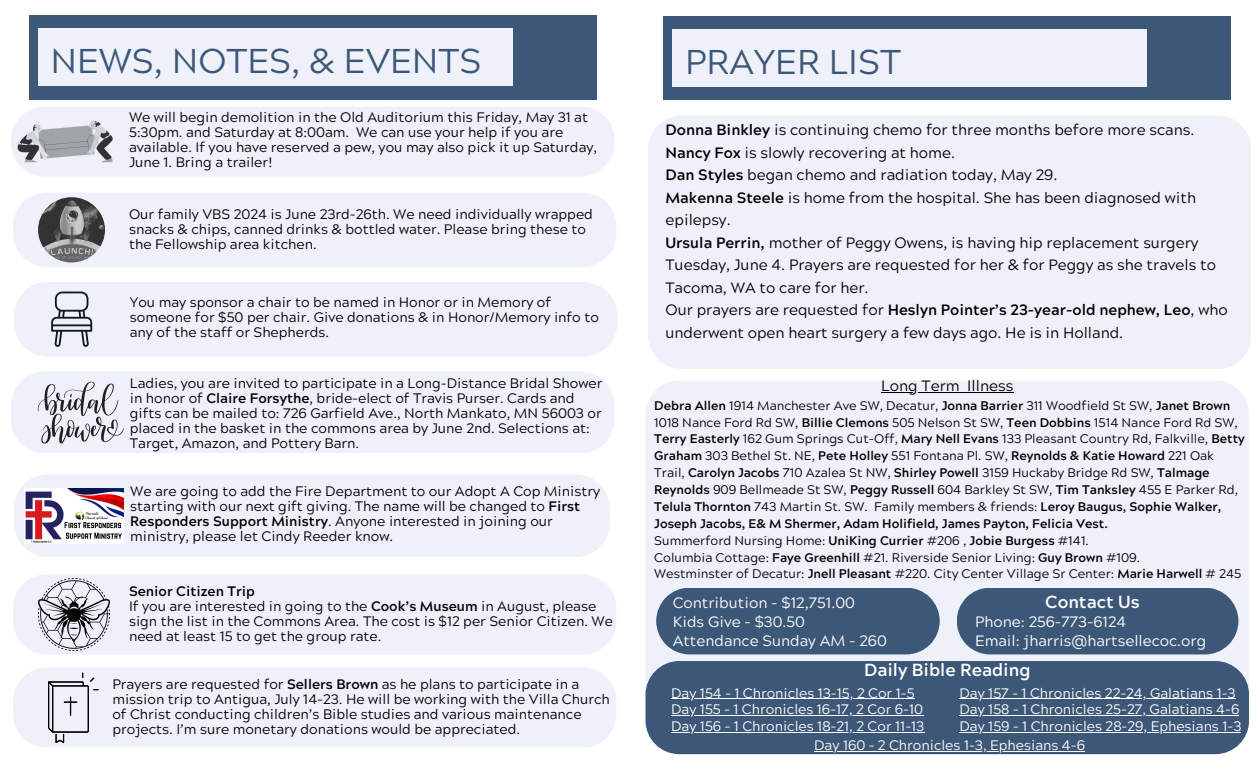
<style>
.page{position:relative;width:1260px;height:765px;background:#fff}
.page>*{position:absolute;margin:0;border:0;box-sizing:border-box;transform-origin:0 0}
.t1{font:34.38px "Acherus Grotesque";color:#3c5777}
.t2{font:700 17.5px "Acherus Grotesque";color:#fff}
.t3{font:15px/22.5px "Acherus Grotesque";color:#000}
.t4{font:15px/18.8px "Acherus Grotesque";color:#fff}
.t5{font:13.75px/15px "Acherus Grotesque";color:#000}
.t6{font:13.75px "Acherus Grotesque";color:#fff}
.t7{font:12.5px/16.9px "Acherus Grotesque";color:#000}
.s1{font-weight:700}
</style>
<div class="page">
<div style="left:29px;top:15px;width:567px;height:85px;background:#3c5777"></div>
<div style="left:38px;top:29px;width:475px;height:57px;background:#eff1fa"></div>
<div style="left:11px;top:106px;width:603px;height:71px;background:#eff1fa;border-radius:34px"></div>
<div style="left:13px;top:193px;width:603px;height:74px;background:#eff1fa;border-radius:34px"></div>
<div style="left:14px;top:282px;width:603px;height:74px;background:#eff1fa;border-radius:34px"></div>
<div style="left:11px;top:371px;width:603px;height:82px;background:#eff1fa;border-radius:34px"></div>
<div style="left:14px;top:474px;width:596px;height:83px;background:#eff1fa;border-radius:34px"></div>
<div style="left:646px;top:380px;width:603px;height:374px;background:#eff1fa;border-radius:34px"></div>
<div style="left:656px;top:588px;width:284px;height:66px;background:#3c5777"></div>
<div style="left:957px;top:588px;width:281px;height:66px;background:#3c5777"></div>
<div style="left:13px;top:574px;width:603px;height:80px;background:#eff1fa;border-radius:34px"></div>
<div style="left:664px;top:16px;width:567px;height:84px;background:#3c5777"></div>
<div style="left:673px;top:29px;width:474px;height:57px;background:#eff1fa"></div>
<div style="left:646px;top:661px;width:603px;height:93px;background:#3c5777;border-radius:34px"></div>
<div style="left:648px;top:116px;width:603px;height:253px;background:#eff1fa;border-radius:34px"></div>
<svg style="left:38px;top:382px;width:86px;height:62px"></svg>
<img style="left:38px;top:197px;width:67px;height:65px;border-radius:50%">
<img style="left:17px;top:120px;width:96px;height:43px">
<svg style="left:51px;top:292px;width:41px;height:55px"></svg>
<img style="left:24px;top:488px;width:99px;height:55px">
<img style="left:38px;top:579px;width:71px;height:71px">
<div style="left:13px;top:668px;width:603px;height:80px;background:#eff1fa;border-radius:34px"></div>
<svg style="left:48px;top:673px;width:51px;height:70px"></svg>
<hr style="left:671px;top:698px;width:244px;height:1px;background:#fff">
<hr style="left:671px;top:715px;width:252px;height:1px;background:#fff">
<hr style="left:671px;top:732px;width:253px;height:1px;background:#fff">
<hr style="left:960px;top:698px;width:276px;height:1px;background:#fff">
<hr style="left:960px;top:715px;width:279px;height:1px;background:#fff">
<hr style="left:960px;top:732px;width:281px;height:1px;background:#fff">
<hr style="left:881px;top:392px;width:79px;height:1px;background:#000">
<hr style="left:967px;top:392px;width:46px;height:1px;background:#000">
<hr style="left:814px;top:751px;width:271px;height:1px;background:#fff">
<h3 class="t1" style="left:50px;top:47px;width:433px">NEWS, NOTES, &amp; EVENTS</h3>
<h3 class="t5" style="left:129px;top:112px;width:470px">We will begin demolition in the Old Auditorium this Friday, May 31 at 5:30pm. and Saturday at 8:00am. We can use your help if you are available. If you have reserved a pew, you may also pick it up Saturday, June 1. Bring a trailer!</h3>
<h3 class="t5" style="left:129px;top:208px;width:465px">Our family VBS 2024 is June 23rd-26th. We need individually wrapped snacks &amp; chips, canned drinks &amp; bottled water. Please bring these to the Fellowship area kitchen.</h3>
<h2 class="t5" style="left:130px;top:297px;width:471px">You may sponsor a chair to be named in Honor or in Memory of someone for $50 per chair. Give donations &amp; in Honor/Memory info to any of the staff or Shepherds.</h2>
<h3 class="t5" style="left:130px;top:378px;width:474px">Ladies, you are invited to participate in a Long-Distance Bridal Shower in honor of <span class="s1">Claire Forsythe</span>, bride-elect of Travis Purser. Cards and gifts can be mailed to: 726 Garfield Ave., North Mankato, MN 56003 or placed in the basket in the commons area by June 2nd. Selections at:<br>Target, Amazon, and Pottery Barn.</h3>
<h3 class="t5" style="left:130px;top:486px;width:472px">We are going to add the Fire Department to our Adopt A Cop Ministry starting with our next gift giving. The name will be changed to <span class="s1">First Responders Support Ministry</span>. Anyone interested in joining our ministry, please let Cindy Reeder know.</h3>
<h2 class="t5" style="left:129px;top:586px;width:485px"><span class="s1">Senior Citizen Trip<br></span>If you are interested in going to the <span class="s1">Cook’s Museum</span> in August, please sign the list in the Commons Area. The cost is $12 per Senior Citizen. We need at least 15 to get the group rate.</h2>
<p class="t5" style="left:112px;top:679px;width:499px">Prayers are requested for <span class="s1">Sellers Brown</span> as he plans to participate in a mission trip to Antigua, July 14-23. He will be working with the Villa Church of Christ conducting children’s Bible studies and various maintenance projects. I’m sure monetary donations would be appreciated.</p>
<h3 class="t1" style="left:685px;top:48px;width:217px">PRAYER LIST</h3>
<p class="t3" style="left:666px;top:121px;width:564px"><span class="s1">Donna Binkley</span> is continuing chemo for three months before more scans.<br><span class="s1">Nancy Fox</span> is slowly recovering at home.<br><span class="s1">Dan Styles</span> began chemo and radiation today, May 29.<br><span class="s1">Makenna Steele</span> is home from the hospital. She has been diagnosed with epilepsy.<br><span class="s1">Ursula Perrin,</span> mother of Peggy Owens, is having hip replacement surgery Tuesday, June 4. Prayers are requested for her &amp; for Peggy as she travels to Tacoma, WA to care for her.<br>Our prayers are requested for <span class="s1">Heslyn Pointer’s 23-year-old nephew, Leo</span>, who underwent open heart surgery a few days ago. He is in Holland.</p>
<p class="t3" style="left:881px;top:377px;width:133px">Long Term Illness</p>
<h3 class="t7" style="left:654px;top:399px;width:592px"><span class="s1">Debra Allen</span> 1914 Manchester Ave SW, Decatur, <span class="s1">Jonna Barrier</span> 311 Woodfield St SW, <span class="s1">Janet Brown </span>1018 Nance Ford Rd SW, <span class="s1">Billie Clemons</span> 505 Nelson St SW, <span class="s1">Teen Dobbins</span> 1514 Nance Ford Rd SW, <span class="s1">Terry Easterly</span> 162 Gum Springs Cut-Off, <span class="s1">Mary Nell Evans</span> 133 Pleasant Country Rd, Falkville, <span class="s1">Betty Graham</span> 303 Bethel St. NE, <span class="s1">Pete Holley</span> 551 Fontana Pl. SW, <span class="s1">Reynolds &amp; Katie Howard</span> 221 Oak Trail, <span class="s1">Carolyn Jacobs</span> 710 Azalea St NW, <span class="s1">Shirley Powell</span> 3159 Huckaby Bridge Rd SW, <span class="s1">Talmage Reynolds</span> 909 Bellmeade St SW, <span class="s1">Peggy Russell</span> 604 Barkley St SW, <span class="s1">Tim Tanksley</span> 455 E Parker Rd, <span class="s1">Telula Thornton</span> 743 Martin St. SW. Family members &amp; friends: <span class="s1">Leroy Baugus, Sophie Walker, Joseph Jacobs, E&amp; M Shermer, Adam Holifield, James Payton, Felicia Vest.</span></h3>
<h3 class="t7" style="left:654px;top:534px;width:436px">Summerford Nursing Home: <span class="s1">UniKing Currier</span> #206 , <span class="s1">Jobie Burgess</span> #141.</h3>
<p class="t7" style="left:654px;top:550px;width:487px">Columbia Cottage: <span class="s1">Faye Greenhill</span> #21. Riverside Senior Living: <span class="s1">Guy Brown</span> #109.</p>
<p class="t7" style="left:654px;top:567px;width:589px">Westminster of Decatur: <span class="s1">Jnell Pleasant</span> #220. City Center Village Sr Center: <span class="s1">Marie Harwell</span> # 245</p>
<p class="t4" style="left:673px;top:596px;width:216px">Contribution - $12,751.00<br>Kids Give - $30.50<br>Attendance Sunday AM - 260</p>
<p class="t2" style="left:1045px;top:595px;width:96px">Contact Us</p>
<h3 class="t4" style="left:975px;top:614px;width:233px">Phone: 256-773-6124<br>Email: jharris@hartsellecoc.org</h3>
<p class="t2" style="left:864px;top:663px;width:168px">Daily Bible Reading</p>
<h3 class="t6" style="left:671px;top:687px;width:245px">Day 154 – 1 Chronicles 13-15, 2 Cor 1-5</h3>
<p class="t6" style="left:671px;top:704px;width:254px">Day 155 – 1 Chronicles 16-17, 2 Cor 6-10</p>
<h3 class="t6" style="left:671px;top:721px;width:255px">Day 156 – 1 Chronicles 18-21, 2 Cor 11-13</h3>
<p class="t6" style="left:960px;top:687px;width:278px">Day 157 – 1 Chronicles 22-24, Galatians 1-3</p>
<h3 class="t6" style="left:960px;top:704px;width:281px">Day 158 – 1 Chronicles 25-27, Galatians 4-6</h3>
<h1 class="t6" style="left:960px;top:721px;width:283px">Day 159 – 1 Chronicles 28-29, Ephesians 1-3</h1>
<h3 class="t6" style="left:814px;top:740px;width:272px">Day 160 – 2 Chronicles 1-3, Ephesians 4-6</h3>
</div>
